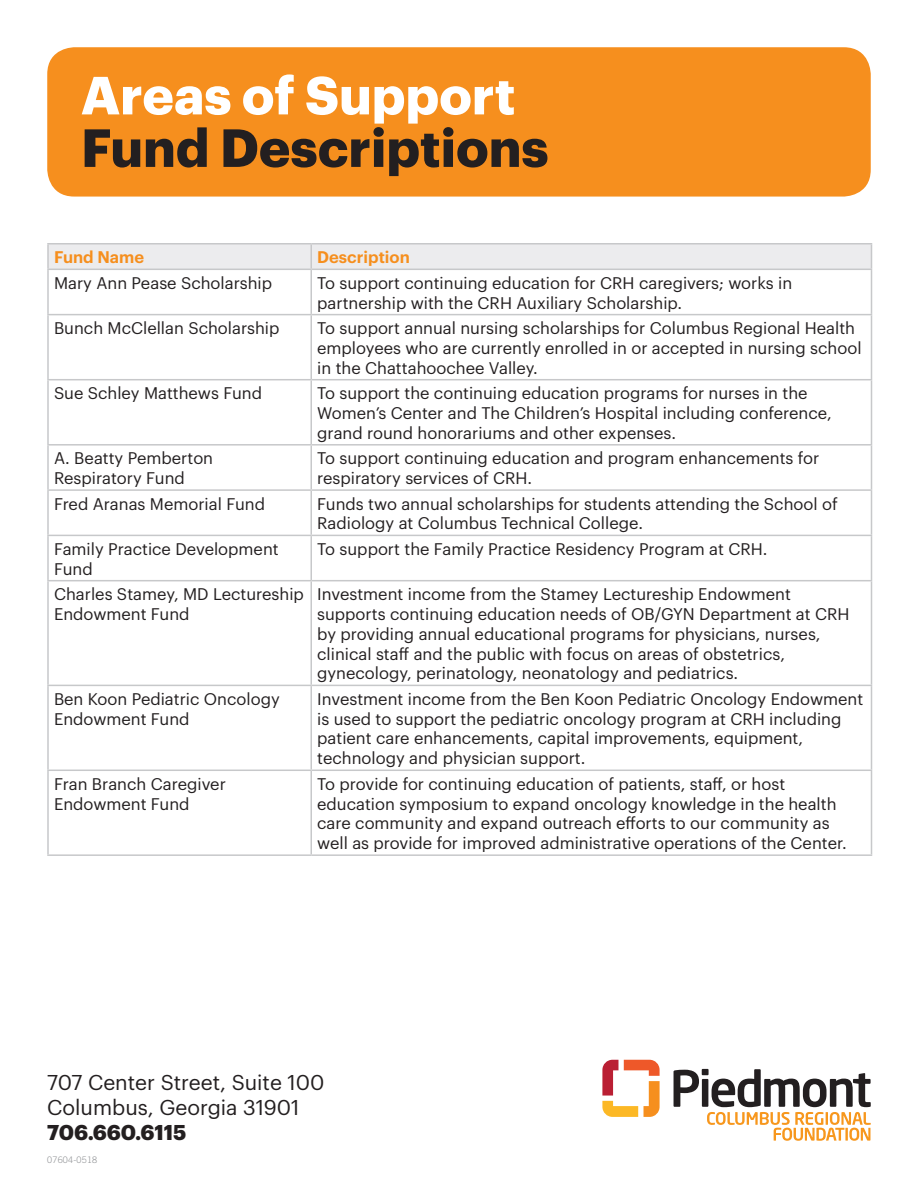
<style>
.page{position:relative;width:918px;height:1188px;background:#fff}
.page>*{position:absolute;margin:0;border:0;box-sizing:border-box;transform-origin:0 0}
.t1{font:700 52.5px "Graphik";color:#231f20}
.t2{font:700 52.5px "Graphik";color:#fff}
.t3{font:21px/25.2px "Graphik";color:#231f20}
.t4{font:700 21px "Graphik";letter-spacing:-.005em;color:#231f20}
.t5{font:16.5px/19.8px "Graphik";color:#231f20}
.t6{font:600 16.5px "Graphik";color:#f68f1e}
.t7{font:300 9px "Trade Gothic LT Std";letter-spacing:.025em;color:#939598}
</style>
<div class="page">
<hr style="left:47px;top:243px;width:264px;height:1px;background:#c7c8ca">
<hr style="left:47px;top:244px;width:2px;height:25px;background:#c7c8ca">
<hr style="left:311px;top:243px;width:561px;height:1px;background:#c7c8ca">
<svg style="left:48px;top:244px;width:824px;height:25px;background:#eaeaec"></svg>
<hr style="left:47px;top:269px;width:264px;height:1px;background:#c7c8ca">
<hr style="left:47px;top:270px;width:2px;height:44px;background:#c7c8ca">
<hr style="left:311px;top:269px;width:561px;height:1px;background:#c7c8ca">
<hr style="left:310px;top:270px;width:2px;height:44px;background:#c7c8ca">
<hr style="left:871px;top:270px;width:1px;height:44px;background:#c7c8ca">
<hr style="left:47px;top:314px;width:264px;height:1px;background:#c7c8ca">
<hr style="left:47px;top:315px;width:2px;height:64px;background:#c7c8ca">
<hr style="left:311px;top:314px;width:561px;height:1px;background:#c7c8ca">
<hr style="left:310px;top:315px;width:2px;height:64px;background:#c7c8ca">
<hr style="left:871px;top:315px;width:1px;height:64px;background:#c7c8ca">
<hr style="left:47px;top:379px;width:264px;height:1px;background:#c7c8ca">
<hr style="left:47px;top:380px;width:2px;height:64px;background:#c7c8ca">
<hr style="left:311px;top:379px;width:561px;height:1px;background:#c7c8ca">
<hr style="left:310px;top:380px;width:2px;height:64px;background:#c7c8ca">
<hr style="left:871px;top:380px;width:1px;height:64px;background:#c7c8ca">
<hr style="left:47px;top:444px;width:264px;height:2px;background:#c7c8ca">
<hr style="left:47px;top:446px;width:2px;height:43px;background:#c7c8ca">
<hr style="left:311px;top:444px;width:561px;height:2px;background:#c7c8ca">
<hr style="left:310px;top:446px;width:2px;height:43px;background:#c7c8ca">
<hr style="left:871px;top:446px;width:1px;height:43px;background:#c7c8ca">
<hr style="left:47px;top:489px;width:264px;height:2px;background:#c7c8ca">
<hr style="left:47px;top:491px;width:2px;height:44px;background:#c7c8ca">
<hr style="left:311px;top:489px;width:561px;height:2px;background:#c7c8ca">
<hr style="left:310px;top:491px;width:2px;height:44px;background:#c7c8ca">
<hr style="left:871px;top:491px;width:1px;height:44px;background:#c7c8ca">
<hr style="left:47px;top:535px;width:264px;height:1px;background:#c7c8ca">
<hr style="left:47px;top:536px;width:2px;height:44px;background:#c7c8ca">
<hr style="left:311px;top:535px;width:561px;height:1px;background:#c7c8ca">
<hr style="left:310px;top:536px;width:2px;height:44px;background:#c7c8ca">
<hr style="left:871px;top:536px;width:1px;height:44px;background:#c7c8ca">
<hr style="left:47px;top:580px;width:264px;height:1px;background:#c7c8ca">
<hr style="left:47px;top:581px;width:2px;height:104px;background:#c7c8ca">
<hr style="left:311px;top:580px;width:561px;height:1px;background:#c7c8ca">
<hr style="left:310px;top:581px;width:2px;height:104px;background:#c7c8ca">
<hr style="left:871px;top:581px;width:1px;height:104px;background:#c7c8ca">
<hr style="left:47px;top:685px;width:264px;height:1px;background:#c7c8ca">
<hr style="left:47px;top:686px;width:2px;height:84px;background:#c7c8ca">
<hr style="left:311px;top:685px;width:561px;height:1px;background:#c7c8ca">
<hr style="left:310px;top:686px;width:2px;height:84px;background:#c7c8ca">
<hr style="left:871px;top:686px;width:1px;height:84px;background:#c7c8ca">
<hr style="left:47px;top:770px;width:264px;height:1px;background:#c7c8ca">
<hr style="left:47px;top:771px;width:2px;height:83px;background:#c7c8ca">
<hr style="left:311px;top:770px;width:561px;height:1px;background:#c7c8ca">
<hr style="left:310px;top:771px;width:2px;height:83px;background:#c7c8ca">
<hr style="left:871px;top:771px;width:1px;height:83px;background:#c7c8ca">
<hr style="left:47px;top:854px;width:264px;height:2px;background:#c7c8ca">
<hr style="left:311px;top:854px;width:561px;height:2px;background:#c7c8ca">
<div style="left:47px;top:47px;width:824px;height:150px;background:#f68f1e;border-radius:27px"></div>
<svg style="left:602px;top:1060px;width:58px;height:57px"></svg>
<svg style="left:674px;top:1069px;width:197px;height:72px"></svg>
<p class="t2" style="left:81px;top:55px;width:436px">Areas of Support</p>
<p class="t1" style="left:81px;top:107px;width:469px">Fund Descriptions</p>
<p class="t6" style="left:54px;top:245px;width:92px">Fund Name</p>
<p class="t6" style="left:317px;top:245px;width:94px">Description</p>
<p class="t5" style="left:54px;top:272px;width:220px">Mary Ann Pease Scholarship</p>
<p class="t5" style="left:317px;top:272px;width:476px">To support continuing education for CRH caregivers; works in partnership with the CRH Auxiliary Scholarship.</p>
<p class="t5" style="left:54px;top:317px;width:227px">Bunch McClellan Scholarship</p>
<p class="t5" style="left:317px;top:317px;width:546px">To support annual nursing scholarships for Columbus Regional Health employees who are currently enrolled in or accepted in nursing school in the Chattahoochee Valley.</p>
<p class="t5" style="left:54px;top:382px;width:210px">Sue Schley Matthews Fund</p>
<p class="t5" style="left:317px;top:382px;width:516px">To support the continuing education programs for nurses in the<br>Women’s Center and The Children’s Hospital including conference, grand round honorariums and other expenses.</p>
<p class="t5" style="left:54px;top:447px;width:161px">A. Beatty Pemberton<br>Respiratory Fund</p>
<p class="t5" style="left:317px;top:447px;width:504px">To support continuing education and program enhancements for respiratory services of CRH.</p>
<p class="t5" style="left:54px;top:492px;width:213px">Fred Aranas Memorial Fund</p>
<p class="t5" style="left:317px;top:492px;width:522px">Funds two annual scholarships for students attending the School of<br>Radiology at Columbus Technical College.</p>
<p class="t5" style="left:54px;top:538px;width:226px">Family Practice Development<br>Fund</p>
<p class="t5" style="left:317px;top:538px;width:452px">To support the Family Practice Residency Program at CRH.</p>
<p class="t5" style="left:54px;top:583px;width:251px">Charles Stamey, MD Lectureship<br>Endowment Fund</p>
<p class="t5" style="left:317px;top:583px;width:534px">Investment income from the Stamey Lectureship Endowment supports continuing education needs of OB/GYN Department at CRH by providing annual educational programs for physicians, nurses, clinical staff and the public with focus on areas of obstetrics, gynecology, perinatology, neonatology and pediatrics.</p>
<p class="t5" style="left:54px;top:688px;width:227px">Ben Koon Pediatric Oncology<br>Endowment Fund</p>
<p class="t5" style="left:317px;top:688px;width:547px">Investment income from the Ben Koon Pediatric Oncology Endowment is used to support the pediatric oncology program at CRH including patient care enhancements, capital improvements, equipment, technology and physician support.</p>
<p class="t5" style="left:54px;top:773px;width:173px">Fran Branch Caregiver<br>Endowment Fund</p>
<p class="t5" style="left:317px;top:773px;width:531px">To provide for continuing education of patients, staff, or host education symposium to expand oncology knowledge in the health care community and expand outreach efforts to our community as well as provide for improved administrative operations of the Center.</p>
<p class="t3" style="left:47px;top:1068px;width:279px">707 Center Street, Suite 100<br>Columbus, Georgia 31901</p>
<p class="t4" style="left:47px;top:1116px;width:141px">706.660.6115</p>
<p class="t7" style="left:47px;top:1154px;width:52px">07604-0518</p>
</div>
